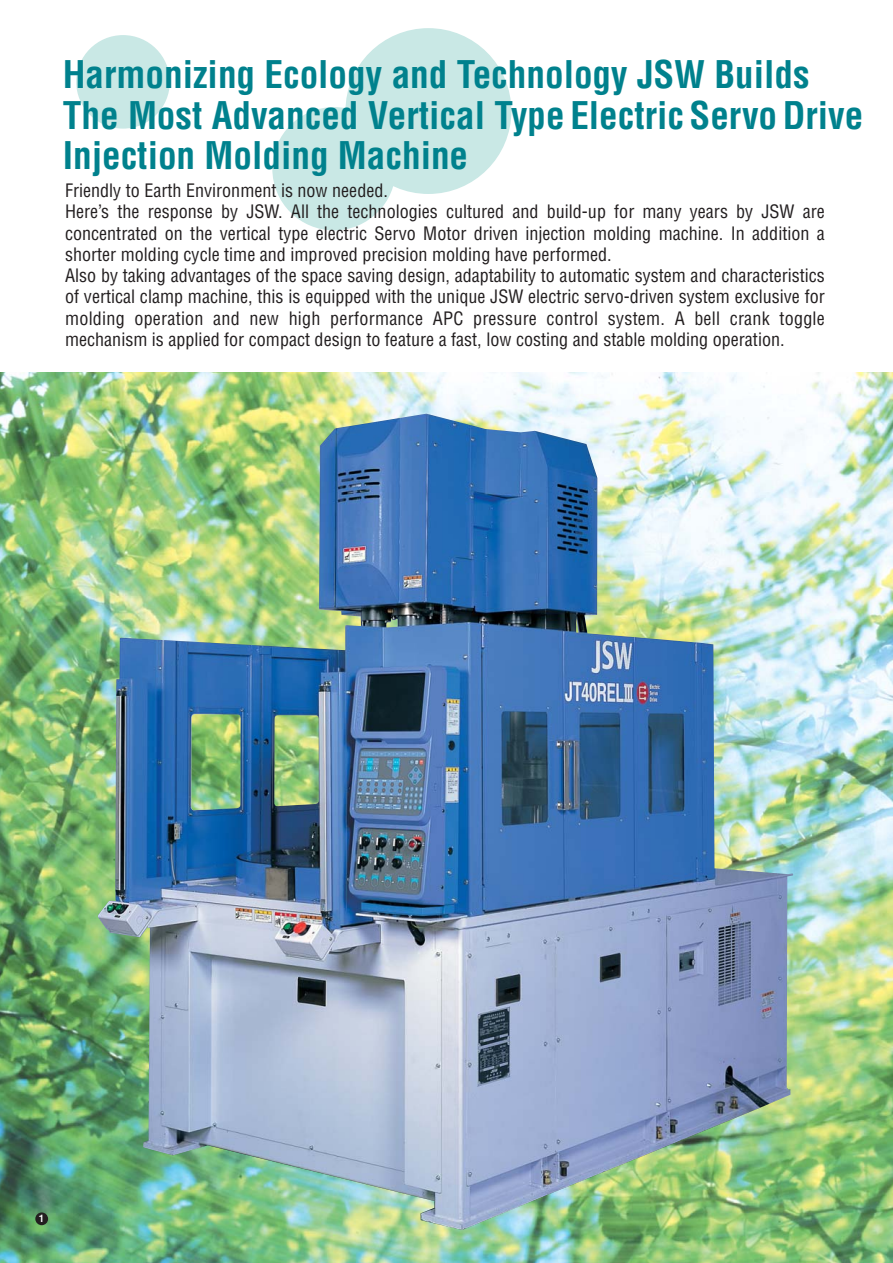
<style>
.page{position:relative;width:893px;height:1263px;background:#fff}
.page>*{position:absolute;margin:0;border:0;box-sizing:border-box;transform-origin:0 0}
.t1{font:700 condensed 37.2px/40.3px "Helvetica";color:#00818d}
.t2{font:condensed 18px/21.3px "Helvetica";color:#231f20}
.t3{font:700 10.5px "Futo Go B101";color:#fff}
</style>
<div class="page">
<img style="left:0;top:373px;width:892px;height:890px">
<img style="left:97px;top:414px;width:696px;height:816px">
<div style="left:345px;top:28px;width:166px;height:166px;background:#c9e8e5;border-radius:50%"></div>
<div style="left:272px;top:107px;width:123px;height:123px;background:#c9e8e5;border-radius:50%"></div>
<div style="left:76px;top:35px;width:94px;height:94px;background:#c9e8e5;border-radius:50%"></div>
<div style="left:35px;top:1212px;width:13px;height:13px;background:#231f20;border-radius:50%"></div>
<h1 class="t1" style="left:63px;top:58px;width:802px">Harmonizing Ecology and Technology JSW Builds<br>The Most Advanced Vertical Type Electric Servo Drive<br>Injection Molding Machine</h1>
<p class="t2" style="left:65px;top:181px;width:761px">Friendly to Earth Environment is now needed.<br>Here’s the response by JSW. All the technologies cultured and build-up for many years by JSW are concentrated on the vertical type electric Servo Motor driven injection molding machine. In addition a shorter molding cycle time and improved precision molding have performed.<br>Also by taking advantages of the space saving design, adaptability to automatic system and characteristics of vertical clamp machine, this is equipped with the unique JSW electric servo-driven system exclusive for molding operation and new high performance APC pressure control system. A bell crank toggle mechanism is applied for compact design to feature a fast, low costing and stable molding operation.</p>
<p class="t3" style="left:39px;top:1215px;width:7px">1</p>
</div>
